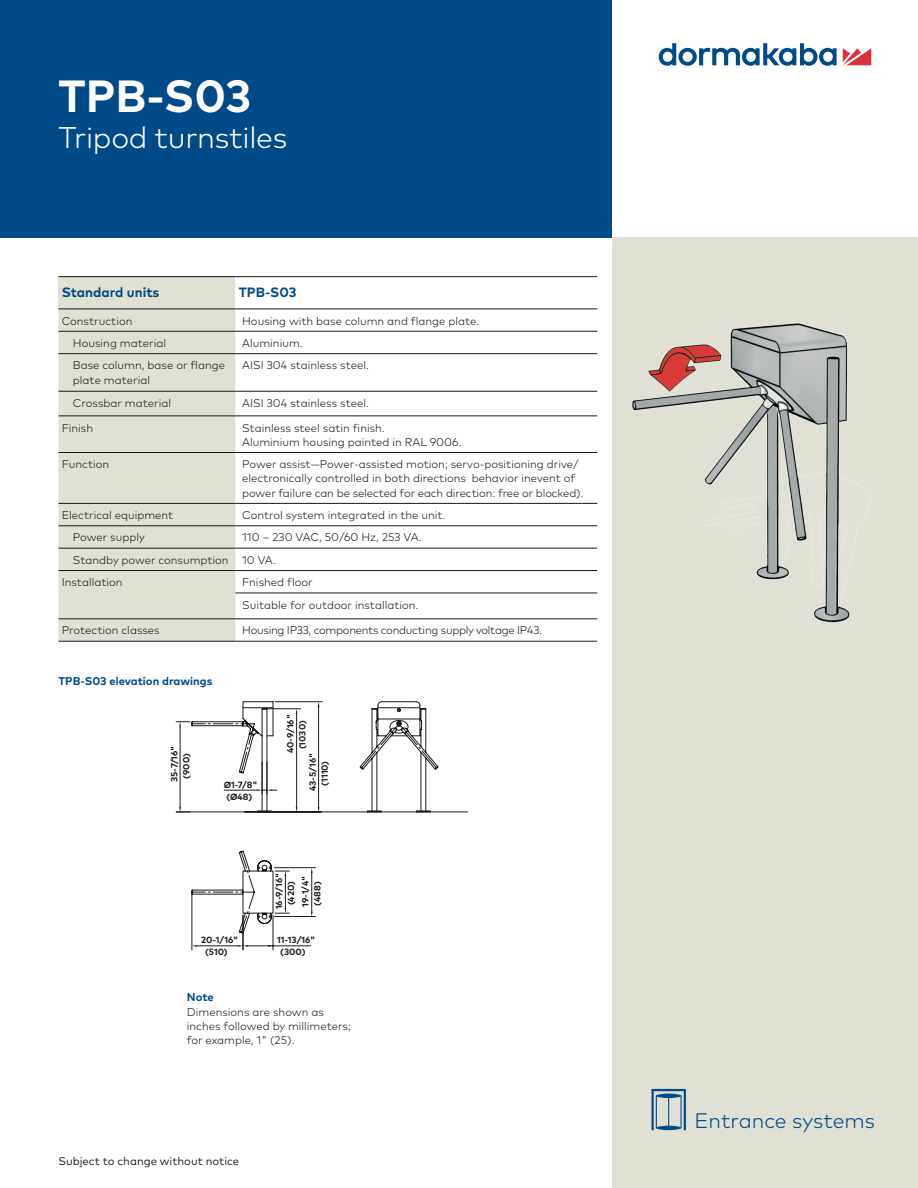
<style>
.page{position:relative;width:918px;height:1188px;background:#fff}
.page>*{position:absolute;margin:0;border:0;box-sizing:border-box;transform-origin:0 0}
.t1{font:700 45px "Mark Pro";color:#fff}
.t2{font:300 30px "Mark Pro";letter-spacing:-.01em;color:#fff}
.t3{font:300 21px "Mark Pro";color:#004a88}
.t4{font:700 13.5px "Mark Pro";color:#004a88}
.t5{font:300 11.25px/14.2px "Mark Pro";color:#1a1a1a}
.t6{font:300 11.25px "Mark Pro";letter-spacing:-.025em;color:#1a1a1a}
.t7{font:11.25px "Mark Pro";color:#1a1a1a}
.t8{font:700 11.25px "Mark Pro";color:#004a88}
.t9{font:700 9px/12px "Mark Pro";color:#1a1a1a;text-align:center}
</style>
<div class="page">
<div style="left:0;top:0;width:612px;height:238px;background:#004a88"></div>
<svg style="left:843px;top:48px;width:28px;height:17px"></svg>
<svg style="left:659px;top:43px;width:178px;height:23px"></svg>
<div style="left:612px;top:238px;width:306px;height:950px;background:#e0e0d4"></div>
<svg style="left:652px;top:1089px;width:34px;height:41px"></svg>
<img style="left:632px;top:323px;width:239px;height:300px">
<div style="left:58px;top:277px;width:177px;height:32px;background:#e0e0d4"></div>
<div style="left:58px;top:310px;width:177px;height:331px;background:#e0e0d4"></div>
<hr style="left:58px;top:331px;width:177px;height:1px;background:#1a1a1a">
<hr style="left:235px;top:452px;width:362px;height:1px;background:#1a1a1a">
<hr style="left:235px;top:503px;width:362px;height:1px;background:#1a1a1a">
<hr style="left:235px;top:526px;width:362px;height:1px;background:#1a1a1a">
<hr style="left:235px;top:548px;width:362px;height:1px;background:#1a1a1a">
<hr style="left:58px;top:570px;width:177px;height:1px;background:#1a1a1a">
<hr style="left:235px;top:570px;width:362px;height:1px;background:#1a1a1a">
<hr style="left:235px;top:593px;width:362px;height:1px;background:#1a1a1a">
<hr style="left:58px;top:619px;width:177px;height:1px;background:#1a1a1a">
<hr style="left:235px;top:619px;width:362px;height:1px;background:#1a1a1a">
<hr style="left:58px;top:641px;width:177px;height:1px;background:#1a1a1a">
<hr style="left:235px;top:641px;width:362px;height:1px;background:#1a1a1a">
<hr style="left:235px;top:331px;width:362px;height:1px;background:#1a1a1a">
<hr style="left:235px;top:353px;width:362px;height:1px;background:#1a1a1a">
<hr style="left:235px;top:391px;width:362px;height:1px;background:#1a1a1a">
<hr style="left:58px;top:416px;width:177px;height:1px;background:#1a1a1a">
<hr style="left:235px;top:416px;width:362px;height:1px;background:#1a1a1a">
<hr style="left:58px;top:452px;width:177px;height:1px;background:#1a1a1a">
<hr style="left:58px;top:503px;width:177px;height:1px;background:#1a1a1a">
<hr style="left:58px;top:526px;width:177px;height:1px;background:#1a1a1a">
<hr style="left:58px;top:276px;width:177px;height:1px;background:#1a1a1a">
<hr style="left:235px;top:276px;width:362px;height:1px;background:#1a1a1a">
<hr style="left:58px;top:309px;width:177px;height:1px;background:#1a1a1a">
<hr style="left:235px;top:309px;width:362px;height:1px;background:#1a1a1a">
<hr style="left:58px;top:353px;width:177px;height:1px;background:#1a1a1a">
<hr style="left:58px;top:391px;width:177px;height:1px;background:#1a1a1a">
<hr style="left:58px;top:548px;width:177px;height:1px;background:#1a1a1a">
<svg style="left:176px;top:721px;width:67px;height:213px"></svg>
<svg style="left:224px;top:701px;width:19px;height:223px"></svg>
<hr style="left:180px;top:727px;width:1px;height:80px;background:#1a1a1a">
<svg style="left:176px;top:722px;width:14px;height:5px"></svg>
<svg style="left:176px;top:807px;width:14px;height:6px"></svg>
<svg style="left:243px;top:701px;width:225px;height:249px"></svg>
<hr style="left:243px;top:915px;width:1px;height:35px;background:#1a1a1a">
<hr style="left:192px;top:894px;width:1px;height:56px;background:#1a1a1a">
<hr style="left:197px;top:946px;width:41px;height:1px;background:#1a1a1a">
<svg style="left:238px;top:945px;width:10px;height:2px"></svg>
<hr style="left:318px;top:707px;width:1px;height:100px;background:#1a1a1a">
<hr style="left:312px;top:873px;width:1px;height:39px;background:#1a1a1a">
<h1 class="t1" style="left:58px;top:62px;width:194px">TPB-S03</h1>
<h2 class="t2" style="left:58px;top:115px;width:230px">Tripod turnstiles</h2>
<p class="t4" style="left:62px;top:282px;width:99px">Standard units</p>
<p class="t4" style="left:239px;top:282px;width:59px">TPB-S03</p>
<p class="t5" style="left:62px;top:313px;width:72px">Construction</p>
<p class="t5" style="left:242px;top:313px;width:239px">Housing with base column and flange plate.</p>
<p class="t5" style="left:73px;top:335px;width:95px">Housing material</p>
<p class="t5" style="left:242px;top:335px;width:62px">Aluminium.</p>
<p class="t5" style="left:73px;top:357px;width:154px">Base column, base or flange plate material</p>
<p class="t5" style="left:242px;top:357px;width:128px">AISI 304 stainless steel.</p>
<p class="t5" style="left:73px;top:395px;width:100px">Crossbar material</p>
<p class="t5" style="left:242px;top:395px;width:128px">AISI 304 stainless steel.</p>
<p class="t5" style="left:62px;top:420px;width:33px">Finish</p>
<p class="t5" style="left:242px;top:420px;width:221px">Stainless steel satin finish.<br>Aluminium housing painted in RAL 9006.</p>
<p class="t5" style="left:62px;top:456px;width:49px">Function</p>
<p class="t5" style="left:242px;top:456px;width:343px">Power assist—Power-assisted motion; servo-positioning drive/ electronically controlled in both directions behavior inevent of power failure can be selected for each direction: free or blocked).</p>
<p class="t5" style="left:62px;top:507px;width:113px">Electrical equipment</p>
<p class="t5" style="left:242px;top:507px;width:205px">Control system integrated in the unit.</p>
<p class="t5" style="left:73px;top:529px;width:73px">Power supply</p>
<p class="t5" style="left:242px;top:529px;width:181px">110 – 230 VAC, 50/60 Hz, 253 VA.</p>
<p class="t5" style="left:73px;top:552px;width:205px">Standby power consumption 10 VA.</p>
<p class="t5" style="left:62px;top:574px;width:62px">Installation</p>
<p class="t5" style="left:242px;top:570px;width:178px;line-height:22.4px">Fnished floor<br>Suitable for outdoor installation.</p>
<p class="t5" style="left:62px;top:623px;width:100px">Protection classes</p>
<p class="t6" style="left:242px;top:622px;width:301px">Housing IP33, components conducting supply voltage IP43.</p>
<p class="t8" style="left:58px;top:673px;width:156px">TPB-S03 elevation drawings</p>
<p class="t9" style="left:168px;top:782px;width:38px;rotate:-90deg">35-7/16" (900)</p>
<p class="t9" style="left:224px;top:778px;width:35px">Ø1-7/8" (Ø48)</p>
<p class="t9" style="left:283px;top:753px;width:40px;rotate:-90deg">40-9/16" (1030)</p>
<p class="t9" style="left:306px;top:791px;width:39px;rotate:-90deg">43-5/16" (1110)</p>
<p class="t9" style="left:272px;top:909px;width:38px;rotate:-90deg">16-9/16" (420)</p>
<p class="t9" style="left:299px;top:907px;width:32px;text-align:left;rotate:-90deg">19-1/4" (488)</p>
<p class="t9" style="left:205px;top:933px;width:35px;text-align:left;text-indent:-4px">20-1/16" (510)</p>
<p class="t9" style="left:280px;top:933px;width:37px;text-align:left;text-indent:-3px">11-13/16" (300)</p>
<p class="t8" style="left:187px;top:989px;width:28px">Note</p>
<p class="t5" style="left:187px;top:1004px;width:165px">Dimensions are shown as inches followed by millimeters; for example, 1" (25).</p>
<p class="t7" style="left:58px;top:1153px;width:182px">Subject to change without notice</p>
<h3 class="t3" style="left:695px;top:1105px;width:182px">Entrance systems</h3>
</div>
